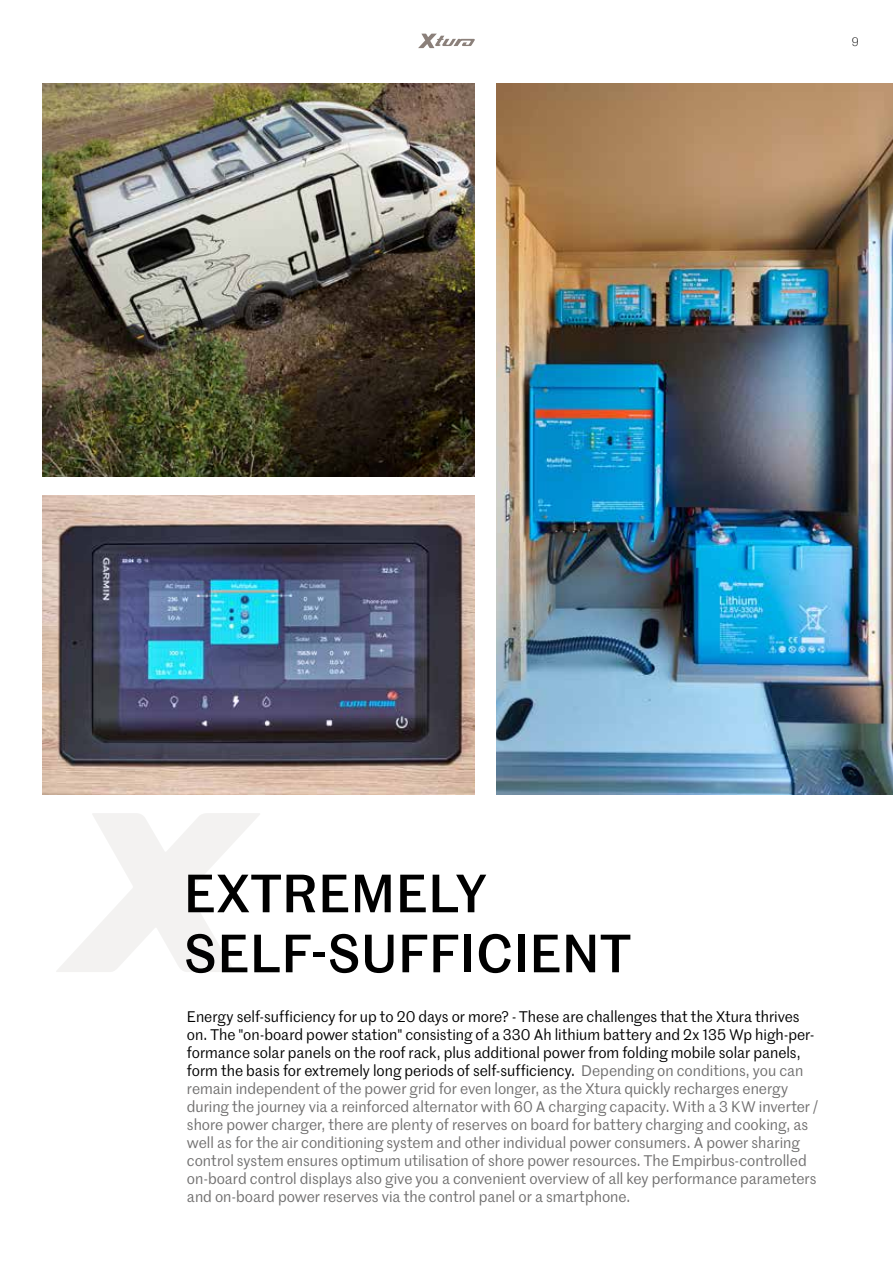
<style>
.page{position:relative;width:893px;height:1263px;background:#fff}
.page>*{position:absolute;margin:0;border:0;box-sizing:border-box;transform-origin:0 0}
.t1{font:500 52.5px/60px "Marr Sans";letter-spacing:.015em;color:#000}
.t2{font:15px/18px "Marr Sans";color:#706f6f}
.t3{font:300 12px "Marr Sans";color:#000}
.s1{color:#000}
</style>
<div class="page">
<img style="left:497px;top:84px;width:396px;height:710px">
<svg style="left:418px;top:34px;width:57px;height:14px"></svg>
<svg style="left:56px;top:813px;width:204px;height:159px"></svg>
<img style="left:43px;top:84px;width:432px;height:392px">
<img style="left:43px;top:495px;width:432px;height:299px">
<p class="t3" style="left:852px;top:33px;width:9px">9</p>
<h1 class="t1" style="left:184px;top:861px;width:448px">EXTREMELY<br>SELF-SUFFICIENT</h1>
<p class="t2" style="left:187px;top:1006px;width:633px"><span class="s1">Energy self-sufficiency for up to 20 days or more? - These are challenges that the Xtura thrives on. The "on-board power station" consisting of a 330 Ah lithium battery and 2x 135 Wp high-per&shy;formance solar panels on the roof rack, plus additional power from folding mobile solar panels, form the basis for extremely long periods of self-sufficiency.</span> Depending on conditions, you can remain independent of the power grid for even longer, as the Xtura quickly recharges energy during the journey via a reinforced alternator with 60 A charging capacity. With a 3 KW inverter / shore power charger, there are plenty of reserves on board for battery charging and cooking, as well as for the air conditioning system and other individual power consumers. A power sharing control system ensures optimum utilisation of shore power resources. The Empirbus-controlled on-board control displays also give you a convenient overview of all key performance parameters and on-board power reserves via the control panel or a smartphone.</p>
</div>
